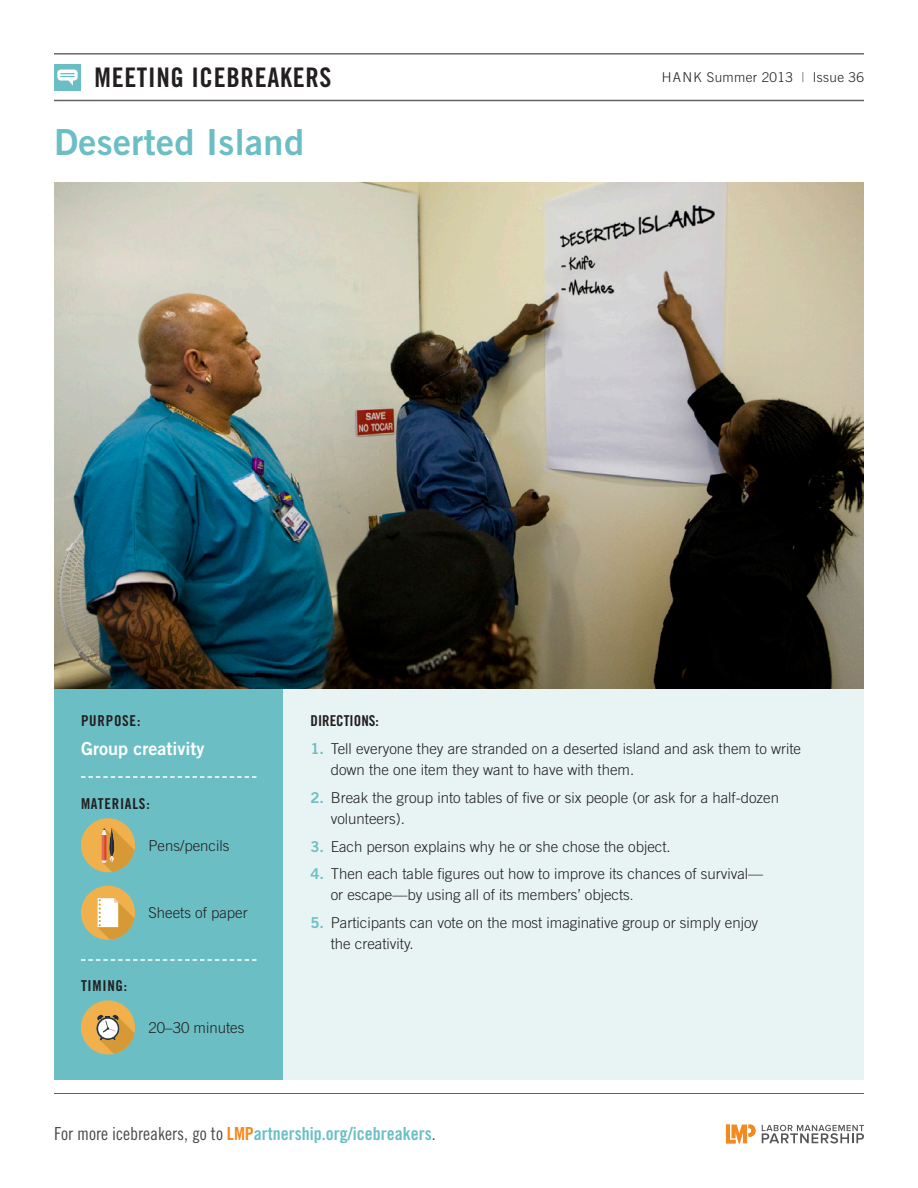
<style>
.page{position:relative;width:918px;height:1188px;background:#fff}
.page>*{position:absolute;margin:0;border:0;box-sizing:border-box;transform-origin:0 0}
.t1{font:36px "Trade Gothic LT Std Bd 2";letter-spacing:.01em;color:#6bbfc4}
.t2{font:27px "Trade Gothic LT Std Bd Cn 20";letter-spacing:.025em;color:#231f20}
.t3{font:18px "Trade Gothic LT Std Bd Cn 20";color:#6bbfc4}
.t4{font:18px "Trade Gothic LT Std Bd 2";color:#fff}
.t5{font:300 15px/21px "Trade Gothic LT Std";color:#231f20}
.t6{font:15px "Trade Gothic LT Std Bd Cn 20";letter-spacing:.05em;color:#231f20}
.t7{font:15px "Trade Gothic LT Std Bd Cn 20";color:#231f20}
.t8{font:300 13.5px "Trade Gothic LT Std";letter-spacing:.025em;color:#231f20}
.s1{color:#636366}
.s2{font-family:"Trade Gothic LT Std Bd 2";font-weight:400;color:#6bbfc4}
.s3{font-size:13.5px}
.s4{font-family:"Trade Gothic LT Std Cn 18";color:#4b4c4d}
.s5{color:#f28a20}
</style>
<div class="page">
<svg style="left:762px;top:1125px;width:102px;height:18px"></svg>
<svg style="left:726px;top:1125px;width:30px;height:18px"></svg>
<div style="left:54px;top:688px;width:230px;height:392px;background:#6bbfc4"></div>
<div style="left:284px;top:688px;width:580px;height:392px;background:#e8f4f4"></div>
<img style="left:54px;top:182px;width:810px;height:506px">
<hr style="left:54px;top:1093px;width:810px;height:1px;background:#636366">
<div style="left:81px;top:818px;width:54px;height:54px;background:#f0b14d;border-radius:50%"></div>
<svg style="left:102px;top:827px;width:33px;height:45px"></svg>
<div style="left:81px;top:1000px;width:54px;height:54px;background:#f0b14d;border-radius:50%"></div>
<svg style="left:97px;top:1015px;width:37px;height:39px"></svg>
<svg style="left:81px;top:959px;width:175px;height:2px"></svg>
<svg style="left:81px;top:776px;width:175px;height:2px"></svg>
<hr style="left:54px;top:54px;width:810px;height:1px;background:#636366">
<hr style="left:54px;top:100px;width:810px;height:1px;background:#636366">
<div style="left:54px;top:64px;width:27px;height:27px;background:#6bbfc4"></div>
<svg style="left:57px;top:70px;width:21px;height:16px"></svg>
<div style="left:81px;top:886px;width:54px;height:54px;background:#f0b14d;border-radius:50%"></div>
<svg style="left:98px;top:898px;width:36px;height:42px"></svg>
<h2 class="t2" style="left:94px;top:61px;width:239px">MEETING ICEBREAKERS</h2>
<p class="t8" style="left:662px;top:70px;width:204px">HANK Summer 2013 <span class="s1">|</span> Issue 36</p>
<h1 class="t1" style="left:54px;top:120px;width:252px">Deserted Island</h1>
<p class="t6" style="left:81px;top:712px;width:61px">PURPOSE:</p>
<p class="t4" style="left:81px;top:737px;width:125px">Group creativity</p>
<p class="t6" style="left:81px;top:794px;width:70px">MATERIALS:</p>
<p class="t5" style="left:148px;top:835px;width:82px">Pens/pencils</p>
<p class="t5" style="left:148px;top:902px;width:101px">Sheets of paper</p>
<p class="t6" style="left:81px;top:977px;width:48px">TIMING:</p>
<p class="t5" style="left:148px;top:1017px;width:97px">20–30 minutes</p>
<p class="t7" style="left:310px;top:712px;width:70px">DIRECTIONS:</p>
<p class="t5" style="left:331px;top:738px;width:472px;text-indent:-20px"><span class="s2">1.</span> Tell everyone they are stranded on a deserted island and ask them to write down the one item they want to have with them.</p>
<p class="t5" style="left:331px;top:787px;width:450px;text-indent:-20px"><span class="s2">2.</span> Break the group into tables of five or six people (or ask for a half-dozen volunteers).</p>
<p class="t5" style="left:310px;top:836px;width:362px"><span class="s2">3.</span> Each person explains why he or she chose the object.</p>
<p class="t5" style="left:331px;top:863px;width:434px;text-indent:-20px"><span class="s2">4.</span> Then each table figures out how to improve its chances of survival— or escape—by using all of its members’ objects<span class="s3">.</span></p>
<p class="t5" style="left:331px;top:912px;width:429px;text-indent:-20px"><span class="s2">5.</span> Participants can vote on the most imaginative group or simply enjoy the creativity.</p>
<p class="t3" style="left:54px;top:1123px;width:383px"><span class="s4">For more icebreakers, go to</span> <span class="s5">LMP</span>artnership.org/icebreakers<span class="s4">.</span></p>
</div>
